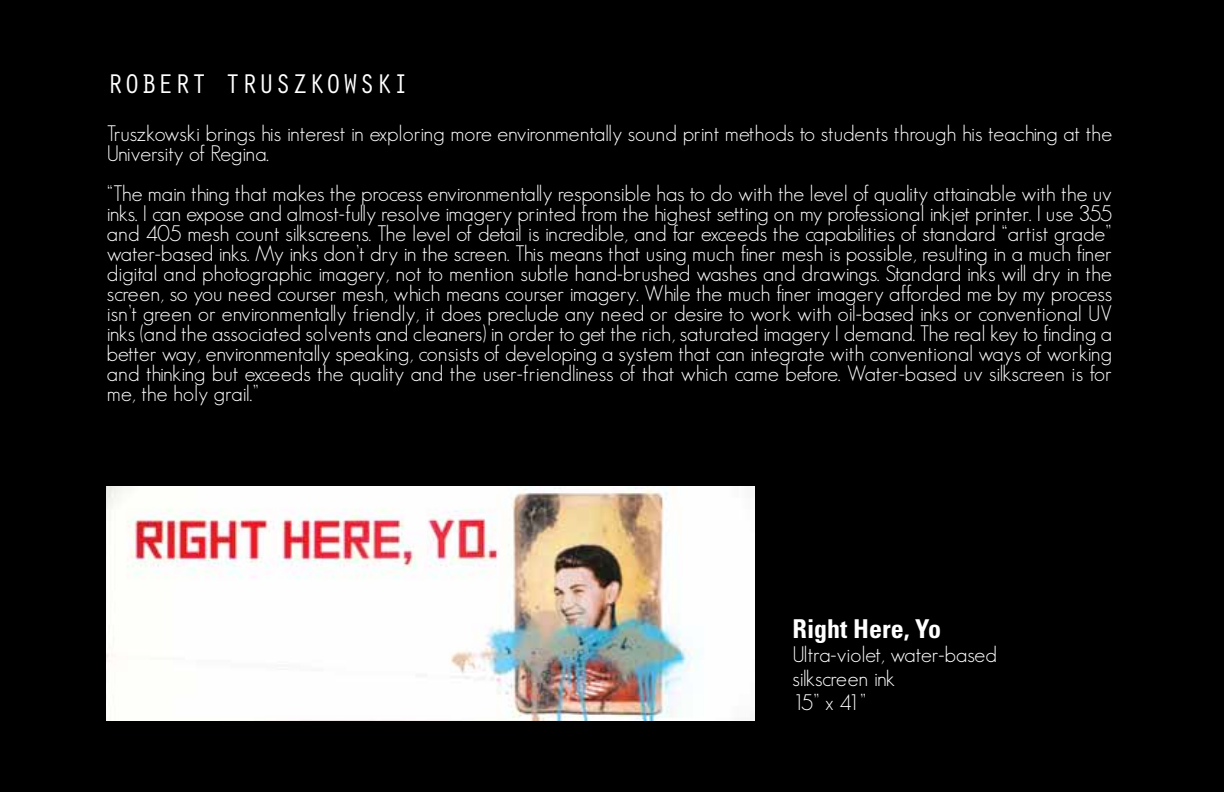
<style>
.page{position:relative;width:1224px;height:792px;background:#000}
.page>*{position:absolute;margin:0;border:0;box-sizing:border-box;transform-origin:0 0}
.t1{font:28px "Orator Std";color:#fff}
.t2{font:700 condensed 26px "Univers LT Std";color:#fff}
.t3{font:300 22px/20px "Geosans";color:#fff}
</style>
<div class="page">
<img style="left:107px;top:487px;width:648px;height:234px">
<p class="t1" style="left:107px;top:67px;width:304px">ROBERT TRUSZKOWSKI</p>
<p class="t3" style="left:107px;top:125px;width:1007px">Truszkowski brings his interest in exploring more environmentally sound print methods to students through his teaching at the<br>University of Regina.</p>
<p class="t3" style="left:107px;top:185px;width:1007px;text-align:justify">“The main thing that makes the process environmentally responsible has to do with the level of quality attainable with the uv inks. I can expose and almost-fully resolve imagery printed from the highest setting on my professional inkjet printer. I use 355 and 405 mesh count silkscreens. The level of detail is incredible, and far exceeds the capabilities of standard “artist grade” water-based inks. My inks don’t dry in the screen. This means that using much finer mesh is possible, resulting in a much finer digital and photographic imagery, not to mention subtle hand-brushed washes and drawings. Standard inks will dry in the screen, so you need courser mesh, which means courser imagery. While the much finer imagery afforded me by my process isn’t green or environmentally friendly, it does preclude any need or desire to work with oil-based inks or conventional UV inks (and the associated solvents and cleaners) in order to get the rich, saturated imagery I demand. The real key to finding a better way, environmentally speaking, consists of developing a system that can integrate with conventional ways of working and thinking but exceeds the quality and the user-friendliness of that which came before. Water-based uv silkscreen is for me, the holy grail.”</p>
<p class="t2" style="left:793px;top:616px;width:150px">Right Here, Yo</p>
<p class="t3" style="left:793px;top:644px;width:206px;line-height:24px">Ultra-violet, water-based silkscreen ink<br>15” x 41”</p>
</div>
